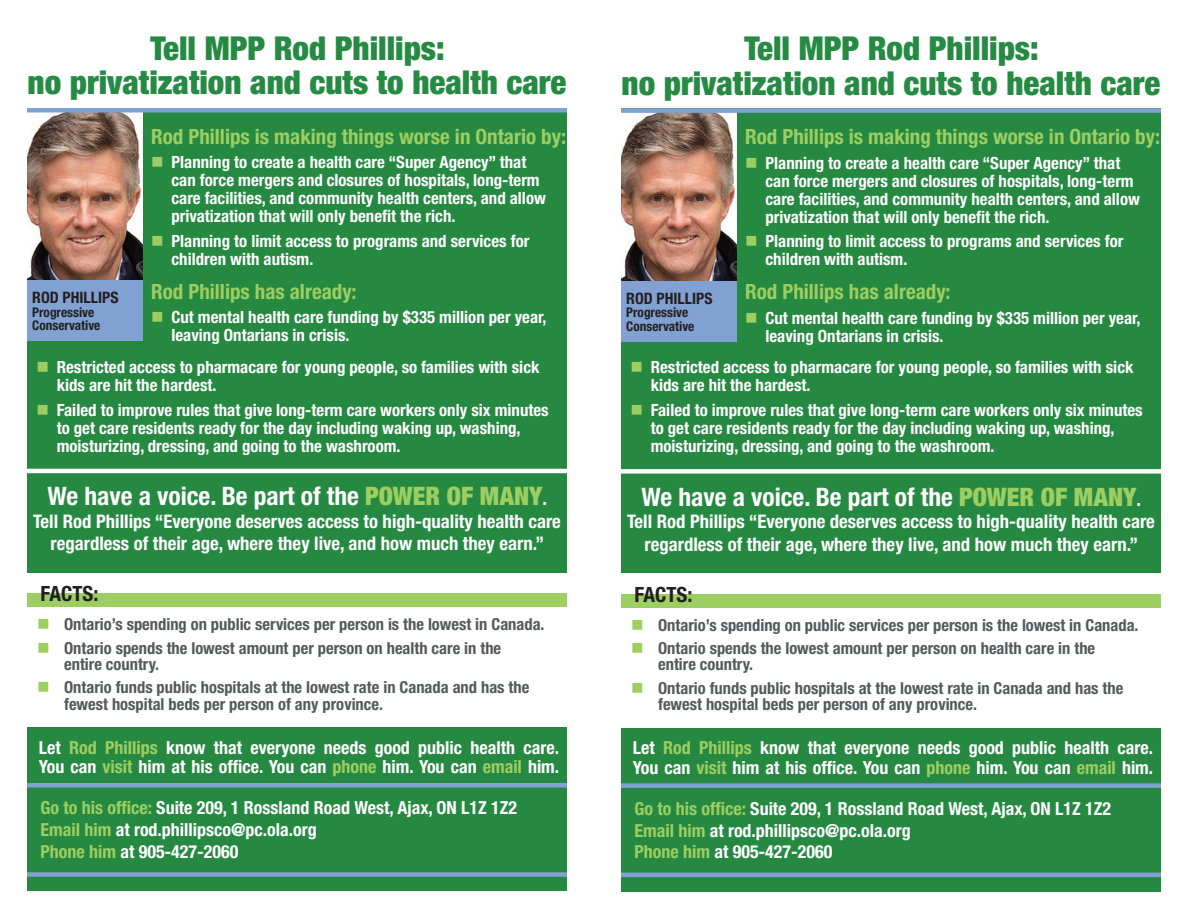
<style>
.page{position:relative;width:1188px;height:918px;background:#fff}
.page>*{position:absolute;margin:0;border:0;box-sizing:border-box;transform-origin:0 0}
.t1{font:900 condensed 33px/34.5px "Helvetica Neue LT Std";color:#258b42;text-align:center}
.t2{font:700 condensed 25.5px "Helvetica Neue LT Std";color:#fff}
.t3{font:700 condensed 21px "Helvetica Neue LT Std";color:#9dce62}
.t4{font:700 condensed 21px "Helvetica Neue LT Std";color:#231f20}
.t5{font:700 condensed 18.75px/22.5px "Helvetica Neue LT Std";color:#fff;text-align:center}
.t6{font:700 condensed 18px/21.9px "Helvetica Neue LT Std";color:#fff}
.t7{font:700 condensed 16.8px/18px "Helvetica Neue LT Std";color:#fff}
.t8{font:700 condensed 16.5px/16.5px "Helvetica Neue LT Std";color:#57585a}
.t9{font:700 condensed 15.75px "Helvetica Neue LT Std";color:#231f20}
.t10{font:700 condensed 13.35px/13.5px "Helvetica Neue LT Std";color:#231f20}
.s1{color:#9dce62}
.s2{font-weight:900;color:#9dce62}
.s3{font-size:19.5px}
</style>
<div class="page">
<div style="left:27px;top:728px;width:540px;height:163px;background:#258941"></div>
<div style="left:27px;top:108px;width:540px;height:464px;background:#258941"></div>
<div style="left:27px;top:594px;width:540px;height:13px;background:#9dce62"></div>
<img style="left:27px;top:112px;width:115px;height:168px">
<div style="left:27px;top:280px;width:115px;height:61px;background:#81a1d3"></div>
<hr style="left:27px;top:108px;width:540px;height:4px;background:#81a1d3">
<hr style="left:0;top:469px;width:594px;height:4px;background:#fff">
<div style="left:27px;top:872px;width:540px;height:5px;background:#81a1d3"></div>
<div style="left:27px;top:783px;width:540px;height:5px;background:#81a1d3"></div>
<div style="left:621px;top:728px;width:540px;height:163px;background:#258941"></div>
<div style="left:621px;top:108px;width:540px;height:465px;background:#258941"></div>
<div style="left:621px;top:594px;width:540px;height:14px;background:#9dce62"></div>
<img style="left:621px;top:113px;width:115px;height:168px">
<div style="left:621px;top:281px;width:115px;height:61px;background:#81a1d3"></div>
<div style="left:621px;top:108px;width:540px;height:5px;background:#81a1d3"></div>
<div style="left:594px;top:469px;width:594px;height:5px;background:#fff"></div>
<hr style="left:621px;top:873px;width:540px;height:4px;background:#81a1d3">
<div style="left:621px;top:783px;width:540px;height:5px;background:#81a1d3"></div>
<p class="t1" style="left:28px;top:31px;width:540px">Tell MPP Rod Phillips:<br>no privatization and cuts to health care</p>
<p class="t3" style="left:151px;top:123px;width:416px">Rod Phillips is making things worse in Ontario by:</p>
<p class="t7" style="left:171px;top:153px;width:376px;text-indent:-20px"><span class="s1">■</span> Planning to create a health care “Super Agency” that can force mergers and closures of hospitals, long-term care facilities, and community health centers, and allow privatization that will only benefit the rich.</p>
<p class="t7" style="left:171px;top:232px;width:360px;text-indent:-20px"><span class="s1">■</span> Planning to limit access to programs and services for children with autism.</p>
<p class="t3" style="left:151px;top:278px;width:207px">Rod Phillips has already:</p>
<p class="t7" style="left:171px;top:308px;width:377px;text-indent:-20px"><span class="s1">■</span> Cut mental health care funding by $335 million per year, leaving Ontarians in crisis.</p>
<p class="t7" style="left:57px;top:358px;width:484px;text-indent:-20px"><span class="s1">■</span> Restricted access to pharmacare for young people, so families with sick kids are hit the hardest.</p>
<p class="t7" style="left:57px;top:400px;width:494px;text-indent:-20px"><span class="s1">■</span> Failed to improve rules that give long-term care workers only six minutes to get care residents ready for the day including waking up, washing, moisturizing, dressing, and going to the washroom.</p>
<p class="t9" style="left:32px;top:288px;width:88px">ROD PHILLIPS</p>
<p class="t10" style="left:32px;top:305px;width:70px">Progressive<br>Conservative</p>
<p class="t2" style="left:48px;top:481px;width:501px">We have a voice. Be part of the <span class="s2">POWER OF MANY</span><span class="s3">.</span></p>
<p class="t5" style="left:33px;top:510px;width:529px">Tell Rod Phillips “Everyone deserves access to high-quality health care regardless of their age, where they live, and how much they earn.”</p>
<p class="t4" style="left:40px;top:581px;width:59px">FACTS:</p>
<p class="t8" style="left:37px;top:616px;width:509px"><span class="s1">■</span> Ontario’s spending on public services per person is the lowest in Canada.</p>
<p class="t8" style="left:64px;top:639px;width:439px;text-indent:-27px"><span class="s1">■</span> Ontario spends the lowest amount per person on health care in the entire country.</p>
<p class="t8" style="left:64px;top:679px;width:467px;text-indent:-27px"><span class="s1">■</span> Ontario funds public hospitals at the lowest rate in Canada and has the fewest hospital beds per person of any province.</p>
<p class="t6" style="left:39px;top:737px;width:522px;line-height:19.5px">Let <span class="s1">Rod Phillips</span> know that everyone needs good public health care.<br>You can <span class="s1">visit</span> him at his office. You can <span class="s1">phone</span> him. You can <span class="s1">email</span> him.</p>
<p class="t6" style="left:41px;top:797px;width:478px"><span class="s1">Go to his office:</span> Suite 209, 1 Rossland Road West, Ajax, ON L1Z 1Z2<br><span class="s1">Email him</span> at rod.phillipsco@pc.ola.org<br><span class="s1">Phone him</span> at 905-427-2060</p>
<p class="t1" style="left:622px;top:31px;width:540px">Tell MPP Rod Phillips:<br>no privatization and cuts to health care</p>
<p class="t3" style="left:745px;top:124px;width:416px">Rod Phillips is making things worse in Ontario by:</p>
<p class="t7" style="left:765px;top:153px;width:376px;text-indent:-20px"><span class="s1">■</span> Planning to create a health care “Super Agency” that can force mergers and closures of hospitals, long-term care facilities, and community health centers, and allow privatization that will only benefit the rich.</p>
<p class="t7" style="left:765px;top:232px;width:360px;text-indent:-20px"><span class="s1">■</span> Planning to limit access to programs and services for children with autism.</p>
<p class="t3" style="left:745px;top:279px;width:207px">Rod Phillips has already:</p>
<p class="t7" style="left:765px;top:309px;width:377px;text-indent:-20px"><span class="s1">■</span> Cut mental health care funding by $335 million per year, leaving Ontarians in crisis.</p>
<p class="t7" style="left:651px;top:358px;width:484px;text-indent:-20px"><span class="s1">■</span> Restricted access to pharmacare for young people, so families with sick kids are hit the hardest.</p>
<p class="t7" style="left:651px;top:401px;width:494px;text-indent:-20px"><span class="s1">■</span> Failed to improve rules that give long-term care workers only six minutes to get care residents ready for the day including waking up, washing, moisturizing, dressing, and going to the washroom.</p>
<p class="t9" style="left:626px;top:289px;width:88px">ROD PHILLIPS</p>
<p class="t10" style="left:626px;top:306px;width:70px">Progressive<br>Conservative</p>
<p class="t2" style="left:642px;top:481px;width:501px">We have a voice. Be part of the <span class="s2">POWER OF MANY</span><span class="s3">.</span></p>
<p class="t5" style="left:627px;top:510px;width:529px">Tell Rod Phillips “Everyone deserves access to high-quality health care regardless of their age, where they live, and how much they earn.”</p>
<p class="t4" style="left:634px;top:581px;width:59px">FACTS:</p>
<p class="t8" style="left:631px;top:616px;width:509px"><span class="s1">■</span> Ontario’s spending on public services per person is the lowest in Canada.</p>
<p class="t8" style="left:658px;top:640px;width:439px;text-indent:-27px"><span class="s1">■</span> Ontario spends the lowest amount per person on health care in the entire country.</p>
<p class="t8" style="left:658px;top:679px;width:467px;text-indent:-27px"><span class="s1">■</span> Ontario funds public hospitals at the lowest rate in Canada and has the fewest hospital beds per person of any province.</p>
<p class="t6" style="left:633px;top:738px;width:522px;line-height:19.5px">Let <span class="s1">Rod Phillips</span> know that everyone needs good public health care.<br>You can <span class="s1">visit</span> him at his office. You can <span class="s1">phone</span> him. You can <span class="s1">email</span> him.</p>
<p class="t6" style="left:634px;top:797px;width:478px"><span class="s1">Go to his office:</span> Suite 209, 1 Rossland Road West, Ajax, ON L1Z 1Z2<br><span class="s1">Email him</span> at rod.phillipsco@pc.ola.org<br><span class="s1">Phone him</span> at 905-427-2060</p>
</div>
